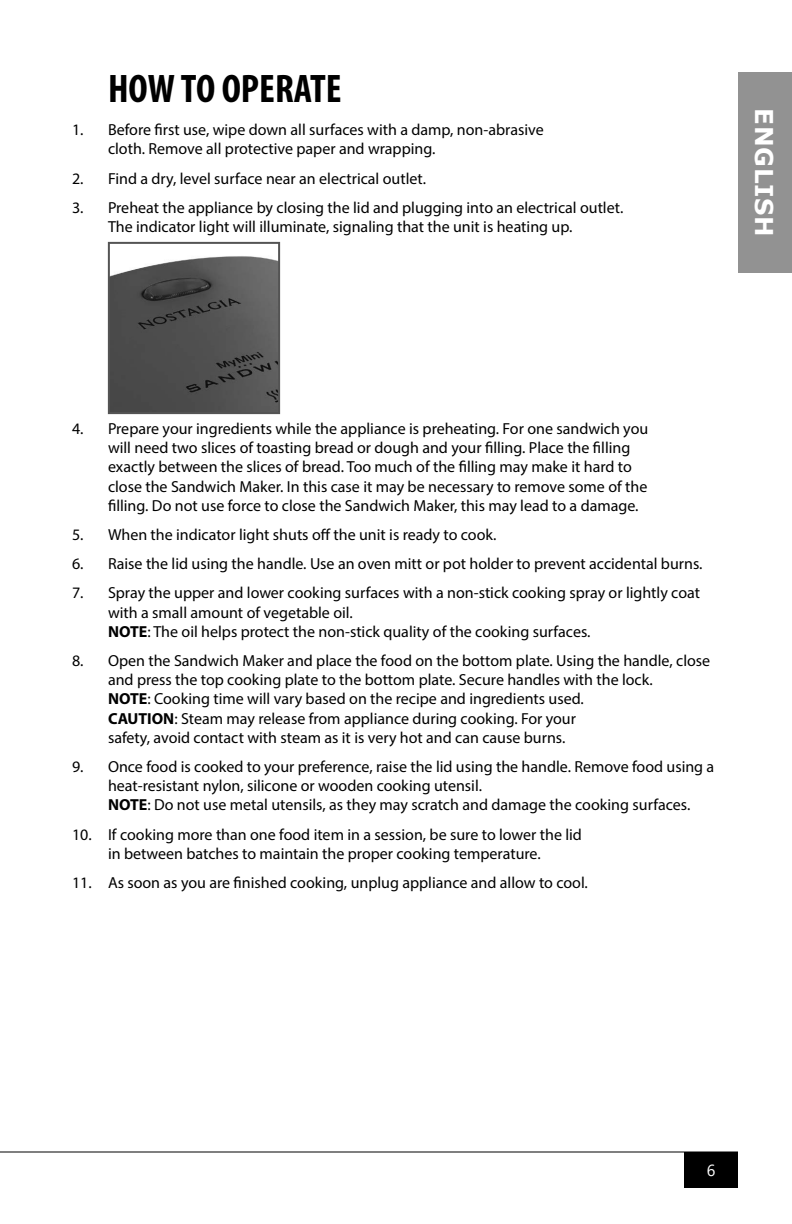
<style>
.page{position:relative;width:792px;height:1224px;background:#fff}
.page>*{position:absolute;margin:0;border:0;box-sizing:border-box;transform-origin:0 0}
.Chapter_Header{font:700 condensed 40px "Myriad Pro";color:#000}
.t1{font:700 24.4px "Verdana";letter-spacing:.03em;color:#fff}
.t2{font:16px/19.2px "Myriad Pro";color:#000}
.t3{font:16px "Segoe UI";color:#fff}
.s1{font-weight:700}
</style>
<div class="page">
<div style="left:738px;top:72px;width:54px;height:201px;background:#929292"></div>
<hr style="left:0;top:1152px;width:738px;height:1px;background:#000">
<div style="left:684px;top:1152px;width:54px;height:36px;background:#000"></div>
<img style="left:111px;top:256px;width:166px;height:155px">
<div style="left:108px;top:242px;width:172px;height:172px;border:2px solid #545454"></div>
<p class="Chapter_Header" style="left:108px;top:64px;width:235px">HOW TO OPERATE</p>
<p class="t2" style="left:108px;top:120px;width:437px;text-indent:-36px">1. Before first use, wipe down all surfaces with a damp, non-abrasive cloth. Remove all protective paper and wrapping.</p>
<p class="t2" style="left:72px;top:168px;width:356px">2. Find a dry, level surface near an electrical outlet.</p>
<p class="t2" style="left:108px;top:198px;width:517px;text-indent:-36px">3. Preheat the appliance by closing the lid and plugging into an electrical outlet.<br>The indicator light will illuminate, signaling that the unit is heating up.</p>
<h2 class="t1" style="left:781px;top:108px;width:130px;rotate:90deg">ENGLISH</h2>
<p class="t2" style="left:108px;top:419px;width:542px;text-indent:-36px">4. Prepare your ingredients while the appliance is preheating. For one sandwich you will need two slices of toasting bread or dough and your filling. Place the filling exactly between the slices of bread. Too much of the filling may make it hard to close the Sandwich Maker. In this case it may be necessary to remove some of the filling. Do not use force to close the Sandwich Maker, this may lead to a damage.</p>
<p class="t2" style="left:72px;top:525px;width:426px">5. When the indicator light shuts off the unit is ready to cook.</p>
<p class="t2" style="left:72px;top:554px;width:632px">6. Raise the lid using the handle. Use an oven mitt or pot holder to prevent accidental burns.</p>
<p class="t2" style="left:108px;top:583px;width:594px;text-indent:-36px">7. Spray the upper and lower cooking surfaces with a non-stick cooking spray or lightly coat with a small amount of vegetable oil.<br><span class="s1">NOTE</span>: The oil helps protect the non-stick quality of the cooking surfaces.</p>
<p class="t2" style="left:108px;top:651px;width:604px;text-indent:-36px">8. Open the Sandwich Maker and place the food on the bottom plate. Using the handle, close and press the top cooking plate to the bottom plate. Secure handles with the lock.<br><span class="s1">NOTE</span>: Cooking time will vary based on the recipe and ingredients used.<br><span class="s1">CAUTION</span>: Steam may release from appliance during cooking. For your<br>safety, avoid contact with steam as it is very hot and can cause burns.</p>
<p class="t2" style="left:108px;top:757px;width:608px;text-indent:-36px">9. Once food is cooked to your preference, raise the lid using the handle. Remove food using a heat-resistant nylon, silicone or wooden cooking utensil.<br><span class="s1">NOTE</span>: Do not use metal utensils, as they may scratch and damage the cooking surfaces.</p>
<p class="t2" style="left:72px;top:824px;width:512px;text-align:center">10. If cooking more than one food item in a session, be sure to lower the lid in between batches to maintain the proper cooking temperature.</p>
<p class="t2" style="left:72px;top:873px;width:517px">11. As soon as you are finished cooking, unplug appliance and allow to cool.</p>
<p class="t3" style="left:707px;top:1155px;width:10px">6</p>
</div>
